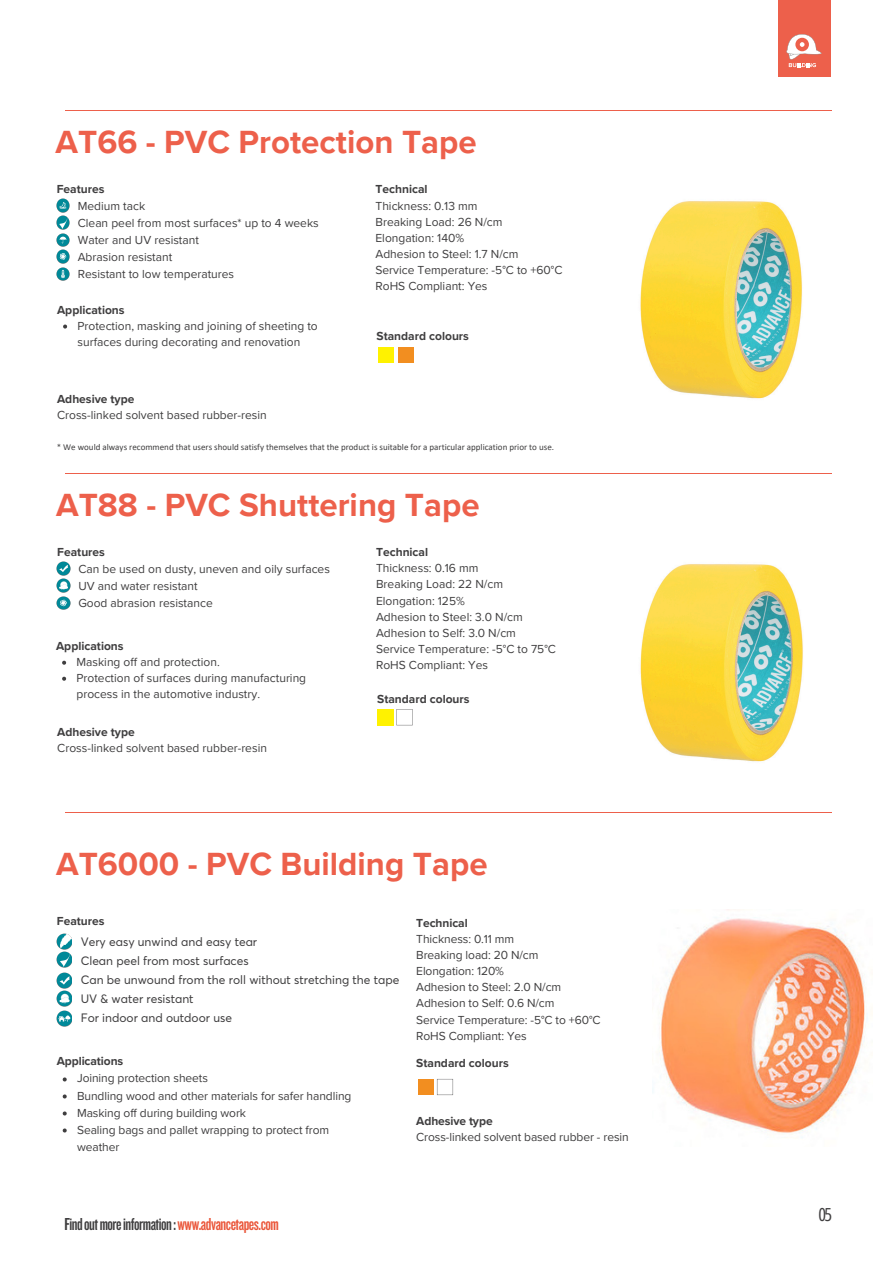
<style>
.page{position:relative;width:894px;height:1264px;background:#fff}
.page>*{position:absolute;margin:0;border:0;box-sizing:border-box;transform-origin:0 0}
.t1{font:700 33px "Proxima Nova";color:#ed604b}
.t2{font:18px "Knockout 48";letter-spacing:-.025em;color:#3f3e3f}
.t3{font:18px "Open Sans Condensed";color:#3f3e3f}
.t4{font:12px/16px "Proxima Nova";color:#3f3e3f}
.t5{font:12px/19px "Averta Demo PE";color:#3f3e3f}
.t6{font:700 12px "Proxima Nova";color:#3f3e3f}
.t7{font:9px "Calibri";color:#3f3e3f}
.s1{font-weight:700}
.s2{font-weight:300}
.s3{color:#ea5539}
</style>
<div class="page">
<hr style="left:65px;top:473px;width:766px;height:1px;background:#ed604b">
<hr style="left:65px;top:812px;width:766px;height:1px;background:#ed604b">
<hr style="left:65px;top:110px;width:766px;height:1px;background:#ed604b">
<div style="left:778px;top:0;width:51px;height:77px;background:#ed604b"></div>
<svg style="left:786px;top:34px;width:35px;height:33px"></svg>
<img style="left:640px;top:201px;width:162px;height:198px">
<img style="left:56px;top:233px;width:14px;height:14px">
<img style="left:56px;top:216px;width:14px;height:13px">
<div style="left:377px;top:347px;width:16px;height:15px;background:#fff200"></div>
<div style="left:398px;top:347px;width:16px;height:16px;background:#f28e20"></div>
<img style="left:56px;top:249px;width:14px;height:14px">
<img style="left:56px;top:198px;width:14px;height:14px">
<img style="left:56px;top:267px;width:14px;height:13px">
<svg style="left:63px;top:324px;width:4px;height:4px"></svg>
<img style="left:640px;top:564px;width:163px;height:198px">
<img style="left:57px;top:596px;width:13px;height:14px">
<svg style="left:57px;top:579px;width:13px;height:13px"></svg>
<img style="left:57px;top:561px;width:13px;height:14px">
<svg style="left:62px;top:660px;width:4px;height:4px"></svg>
<svg style="left:62px;top:676px;width:4px;height:4px"></svg>
<div style="left:377px;top:709px;width:16px;height:16px;background:#fff200"></div>
<svg style="left:396px;top:709px;width:16px;height:16px"></svg>
<img style="left:652px;top:909px;width:214px;height:229px">
<img style="left:57px;top:933px;width:14px;height:16px">
<img style="left:57px;top:951px;width:14px;height:16px">
<img style="left:57px;top:972px;width:14px;height:16px">
<img style="left:57px;top:990px;width:14px;height:16px">
<img style="left:57px;top:1010px;width:14px;height:16px">
<svg style="left:437px;top:1078px;width:16px;height:17px"></svg>
<div style="left:418px;top:1079px;width:16px;height:15px;background:#f28e20"></div>
<svg style="left:63px;top:1077px;width:4px;height:4px"></svg>
<svg style="left:63px;top:1094px;width:4px;height:4px"></svg>
<svg style="left:63px;top:1111px;width:4px;height:4px"></svg>
<svg style="left:63px;top:1128px;width:4px;height:4px"></svg>
<p class="t1" style="left:55px;top:122px;width:422px">AT66 - PVC Protection Tape</p>
<p class="t6" style="left:57px;top:181px;width:49px">Features</p>
<p class="t4" style="left:78px;top:198px;width:242px;line-height:17px">Medium tack<br>Clean peel from most surfaces* up to 4 weeks<br>Water and UV resistant<br>Abrasion resistant<br>Resistant to low temperatures</p>
<h4 class="t6" style="left:57px;top:302px;width:69px">Applications</h4>
<h3 class="t4" style="left:77px;top:318px;width:242px">Protection, masking and joining of sheeting to surfaces during decorating and renovation</h3>
<p class="t4" style="left:57px;top:391px;width:211px"><span class="s1">Adhesive type<br></span>Cross-linked solvent based rubber-resin</p>
<p class="t4" style="left:375px;top:182px;width:188px"><span class="s1">Technical<br></span>Thickness: 0.13 mm<br>Breaking Load: 26 N/cm<br>Elongation: 140%<br>Adhesion to Steel: 1.7 N/cm<br>Service Temperature: -5°C to +60°C<br>RoHS Compliant: Yes</p>
<p class="t6" style="left:376px;top:328px;width:94px">Standard colours</p>
<h4 class="t7" style="left:57px;top:443px;width:498px"><span class="s2">*</span> We would always recommend that users should satisfy themselves that the product is suitable for a particular application prior to use.</h4>
<p class="t1" style="left:56px;top:485px;width:425px">AT88 - PVC Shuttering Tape</p>
<p class="t6" style="left:57px;top:544px;width:49px">Features</p>
<p class="t4" style="left:78px;top:560px;width:253px;line-height:17px">Can be used on dusty, uneven and oily surfaces<br>UV and water resistant<br>Good abrasion resistance</p>
<p class="t6" style="left:56px;top:638px;width:69px">Applications</p>
<p class="t4" style="left:76px;top:654px;width:145px">Masking off and protection.</p>
<h4 class="t4" style="left:76px;top:670px;width:231px">Protection of surfaces during manufacturing process in the automotive industry.</h4>
<h4 class="t4" style="left:57px;top:724px;width:211px"><span class="s1">Adhesive type<br></span>Cross-linked solvent based rubber-resin</h4>
<h3 class="t4" style="left:376px;top:544px;width:181px"><span class="s1">Technical<br></span>Thickness: 0.16 mm<br>Breaking Load: 22 N/cm<br>Elongation: 125%<br>Adhesion to Steel: 3.0 N/cm<br>Adhesion to Self: 3.0 N/cm<br>Service Temperature: -5°C to 75°C</h3>
<p class="t4" style="left:376px;top:656px;width:113px">RoHS Compliant: Yes</p>
<p class="t6" style="left:377px;top:691px;width:94px">Standard colours</p>
<h3 class="t1" style="left:56px;top:844px;width:433px">AT6000 - PVC Building Tape</h3>
<p class="t6" style="left:57px;top:913px;width:49px">Features</p>
<p class="t4" style="left:416px;top:915px;width:186px"><span class="s1">Technical<br></span>Thickness: 0.11 mm<br>Breaking load: 20 N/cm<br>Elongation: 120%<br>Adhesion to Steel: 2.0 N/cm<br>Adhesion to Self: 0.6 N/cm<br>Service Temperature: -5°C to +60°C<br>RoHS Compliant: Yes</p>
<p class="t6" style="left:416px;top:1055px;width:94px">Standard colours</p>
<p class="t5" style="left:81px;top:931px;width:320px">Very easy unwind and easy tear<br>Clean peel from most surfaces<br>Can be unwound from the roll without stretching the tape UV &amp; water resistant</p>
<p class="t5" style="left:81px;top:1007px;width:153px">For indoor and outdoor use</p>
<h4 class="t6" style="left:57px;top:1054px;width:68px">Applications</h4>
<h4 class="t4" style="left:77px;top:1070px;width:132px">Joining protection sheets</h4>
<h3 class="t4" style="left:77px;top:1087px;width:276px">Bundling wood and other materials for safer handling</h3>
<p class="t4" style="left:77px;top:1104px;width:170px">Masking off during building work</p>
<h1 class="t4" style="left:77px;top:1121px;width:254px;line-height:17px">Sealing bags and pallet wrapping to protect from weather</h1>
<h3 class="t4" style="left:416px;top:1113px;width:214px"><span class="s1">Adhesive type<br></span>Cross-linked solvent based rubber - resin</h3>
<p class="t2" style="left:64px;top:1212px;width:216px">Findoutmoreinformation:<span class="s3">www.advancetapes.com</span></p>
<h1 class="t3" style="left:818px;top:1201px;width:15px">05</h1>
</div>
